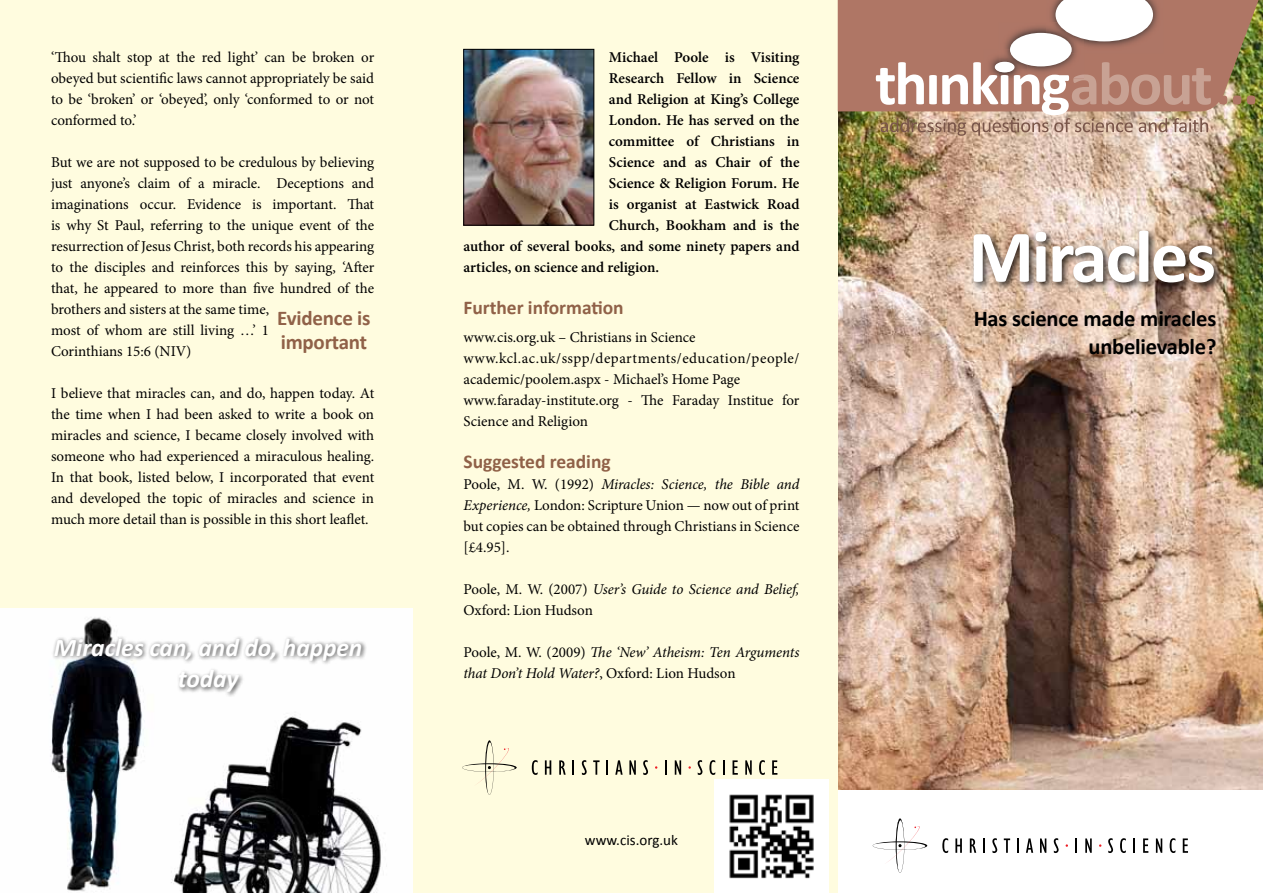
<style>
.page{position:relative;width:1263px;height:893px;background:#fff}
.page>*{position:absolute;margin:0;border:0;box-sizing:border-box;transform-origin:0 0}
.t1{font:700 75px "Calibri";letter-spacing:-.03em;color:#fff}
.t2{font:italic 700 25.5px/31.5px "Calibri";letter-spacing:-.005em;color:#fff;text-align:center}
.t3{font:700 22.5px/28.5px "Calibri";letter-spacing:-.01em;color:#000;text-align:right}
.t4{font:700 21px/24px "Calibri";letter-spacing:-.01em;color:#906148}
.t5{font:700 19.5px "Calibri";color:#906148}
.t6{font:15px/21px "Minion Pro";color:#000;text-align:justify}
.t7{font:600 15px "Minion Pro";color:#000}
.t8{font:italic 15px/21px "Minion Pro";letter-spacing:-.01em;color:#000}
.t9{font:15px "Calibri";color:#000}
.s1{font-style:italic}
.s2{font-style:normal}
</style>
<div class="page">
<img style="left:838px;top:113px;width:425px;height:676px">
<div style="left:0;top:0;width:838px;height:893px;background:#fffcdf"></div>
<div style="left:970px;top:228px;width:253px;height:64px;background:#000;opacity:.75"></div>
<img style="left:0;top:608px;width:412px;height:285px">
<svg style="left:838px;top:0;width:425px;height:113px;background:#a87760"></svg>
<svg style="left:1219px;top:95px;width:36px;height:10px"></svg>
<img style="left:983px;top:50px;width:16px;height:12px">
<img style="left:999px;top:22px;width:85px;height:40px">
<img style="left:999px;top:50px;width:21px;height:12px">
<img style="left:1046px;top:0;width:118px;height:54px">
<img style="left:1046px;top:22px;width:38px;height:32px">
<svg style="left:876px;top:62px;width:335px;height:74px;background:#c39f8e"></svg>
<div style="left:995px;top:62px;width:19px;height:10px;background:#fff;border-radius:50%"></div>
<div style="left:1010px;top:33px;width:62px;height:33px;background:#fff;border-radius:50%"></div>
<svg style="left:1055px;top:0;width:98px;height:41px"></svg>
<div style="left:52px;top:635px;width:315px;height:63px;background:#000;opacity:.65"></div>
<img style="left:465px;top:51px;width:127px;height:172px">
<div style="left:463px;top:49px;width:131px;height:176px;border:1px solid #000"></div>
<svg style="left:942px;top:838px;width:6px;height:15px"></svg>
<svg style="left:955px;top:838px;width:7px;height:15px"></svg>
<svg style="left:970px;top:838px;width:6px;height:15px"></svg>
<svg style="left:983px;top:838px;width:2px;height:15px"></svg>
<svg style="left:992px;top:838px;width:5px;height:15px"></svg>
<svg style="left:1004px;top:838px;width:6px;height:15px"></svg>
<svg style="left:1017px;top:838px;width:2px;height:15px"></svg>
<svg style="left:1026px;top:838px;width:7px;height:15px"></svg>
<svg style="left:1040px;top:838px;width:6px;height:15px"></svg>
<svg style="left:1054px;top:838px;width:4px;height:15px"></svg>
<svg style="left:1075px;top:838px;width:2px;height:15px"></svg>
<svg style="left:1085px;top:838px;width:7px;height:15px"></svg>
<svg style="left:1108px;top:838px;width:5px;height:15px"></svg>
<svg style="left:1120px;top:838px;width:6px;height:15px"></svg>
<svg style="left:1133px;top:838px;width:2px;height:15px"></svg>
<svg style="left:1143px;top:838px;width:5px;height:15px"></svg>
<svg style="left:1156px;top:838px;width:6px;height:15px"></svg>
<svg style="left:1170px;top:838px;width:5px;height:15px"></svg>
<svg style="left:1183px;top:838px;width:5px;height:15px"></svg>
<svg style="left:873px;top:818px;width:54px;height:55px"></svg>
<svg style="left:532px;top:760px;width:6px;height:15px"></svg>
<svg style="left:545px;top:760px;width:6px;height:15px"></svg>
<svg style="left:559px;top:760px;width:7px;height:15px"></svg>
<svg style="left:572px;top:760px;width:2px;height:15px"></svg>
<svg style="left:582px;top:760px;width:5px;height:15px"></svg>
<svg style="left:593px;top:760px;width:6px;height:15px"></svg>
<svg style="left:606px;top:760px;width:2px;height:15px"></svg>
<svg style="left:615px;top:760px;width:8px;height:15px"></svg>
<svg style="left:629px;top:760px;width:7px;height:15px"></svg>
<svg style="left:643px;top:760px;width:5px;height:15px"></svg>
<svg style="left:665px;top:760px;width:2px;height:15px"></svg>
<svg style="left:675px;top:760px;width:6px;height:15px"></svg>
<svg style="left:698px;top:760px;width:4px;height:15px"></svg>
<svg style="left:709px;top:760px;width:6px;height:15px"></svg>
<svg style="left:723px;top:760px;width:1px;height:15px"></svg>
<svg style="left:732px;top:760px;width:6px;height:15px"></svg>
<svg style="left:745px;top:760px;width:7px;height:15px"></svg>
<svg style="left:759px;top:760px;width:6px;height:15px"></svg>
<svg style="left:772px;top:760px;width:5px;height:15px"></svg>
<svg style="left:462px;top:740px;width:55px;height:55px"></svg>
<img style="left:715px;top:780px;width:113px;height:113px">
<p class="t6" style="left:51px;top:47px;width:325px">‘Thou shalt stop at the red light’ can be broken or obeyed but scientific laws cannot appropriately be said to be ‘broken’ or ‘obeyed’, only ‘conformed to or not conformed to.’</p>
<p class="t6" style="left:51px;top:152px;width:325px;text-align:left">But we are not supposed to be credulous by believing just anyone’s claim of a miracle. Deceptions and imaginations occur. Evidence is important. That is why St Paul, referring to the unique event of the resurrection of Jesus Christ, both records his appearing to the disciples and reinforces this by saying, ‘After that, he appeared to more than five hundred of the brothers and sisters at the same time,<br>most of whom are still living …’ 1<br>Corinthians 15:6 (NIV)</p>
<p class="t6" style="left:51px;top:383px;width:325px">I believe that miracles can, and do, happen today. At the time when I had been asked to write a book on miracles and science, I became closely involved with someone who had experienced a miraculous healing.<br>In that book, listed below, I incorporated that event and developed the topic of miracles and science in much more detail than is possible in this short leaflet.</p>
<h3 class="t4" style="left:277px;top:306px;width:95px">Evidence is important</h3>
<h2 class="t2" style="left:54px;top:632px;width:310px">Miracles can, and do, happen today</h2>
<p class="t7" style="left:609px;top:47px;width:192px">Michael Poole is Visiting</p>
<p class="t7" style="left:609px;top:68px;width:192px">Research Fellow in Science</p>
<p class="t7" style="left:609px;top:89px;width:192px">and Religion at King’s College</p>
<p class="t7" style="left:609px;top:110px;width:192px">London. He has served on the</p>
<p class="t7" style="left:609px;top:131px;width:192px">committee of Christians in</p>
<p class="t7" style="left:609px;top:152px;width:192px">Science and as Chair of the</p>
<p class="t7" style="left:609px;top:173px;width:192px">Science &amp; Religion Forum. He</p>
<p class="t7" style="left:609px;top:194px;width:192px">is organist at Eastwick Road</p>
<p class="t7" style="left:609px;top:215px;width:192px">Church, Bookham and is the</p>
<p class="t7" style="left:463px;top:236px;width:337px">author of several books, and some ninety papers and</p>
<p class="t7" style="left:463px;top:257px;width:197px">articles, on science and religion.</p>
<h3 class="t5" style="left:463px;top:295px;width:162px">Further information</h3>
<p class="t6" style="left:463px;top:327px;width:337px;text-align:left">www.cis.org.uk – Christians in Science www.kcl.ac.uk/sspp/departments/education/people/ academic/poolem.aspx - Michael’s Home Page www.faraday-institute.org - The Faraday Institue for Science and Religion</p>
<h3 class="t5" style="left:463px;top:449px;width:149px">Suggested reading</h3>
<p class="t6" style="left:463px;top:474px;width:337px">Poole, M. W. (1992) <span class="s1">Miracles: Science, the Bible and Experience,</span> London: Scripture Union — now out of print but copies can be obtained through Christians in Science [£4.95].</p>
<p class="t6" style="left:463px;top:579px;width:337px">Poole, M. W. (2007) <span class="s1">User’s Guide to Science and Belief,<br></span>Oxford: Lion Hudson</p>
<p class="t8" style="left:463px;top:642px;width:337px"><span class="s2">Poole, M. W. (2009)</span> The ‘New’ Atheism: Ten Arguments that Don’t Hold Water?<span class="s2">, Oxford: Lion Hudson</span></p>
<p class="t9" style="left:585px;top:831px;width:95px">www.cis.org.uk</p>
<h1 class="t1" style="left:968px;top:209px;width:249px">Miracles</h1>
<h3 class="t3" style="left:974px;top:304px;width:244px">Has science made miracles unbelievable?</h3>
</div>
